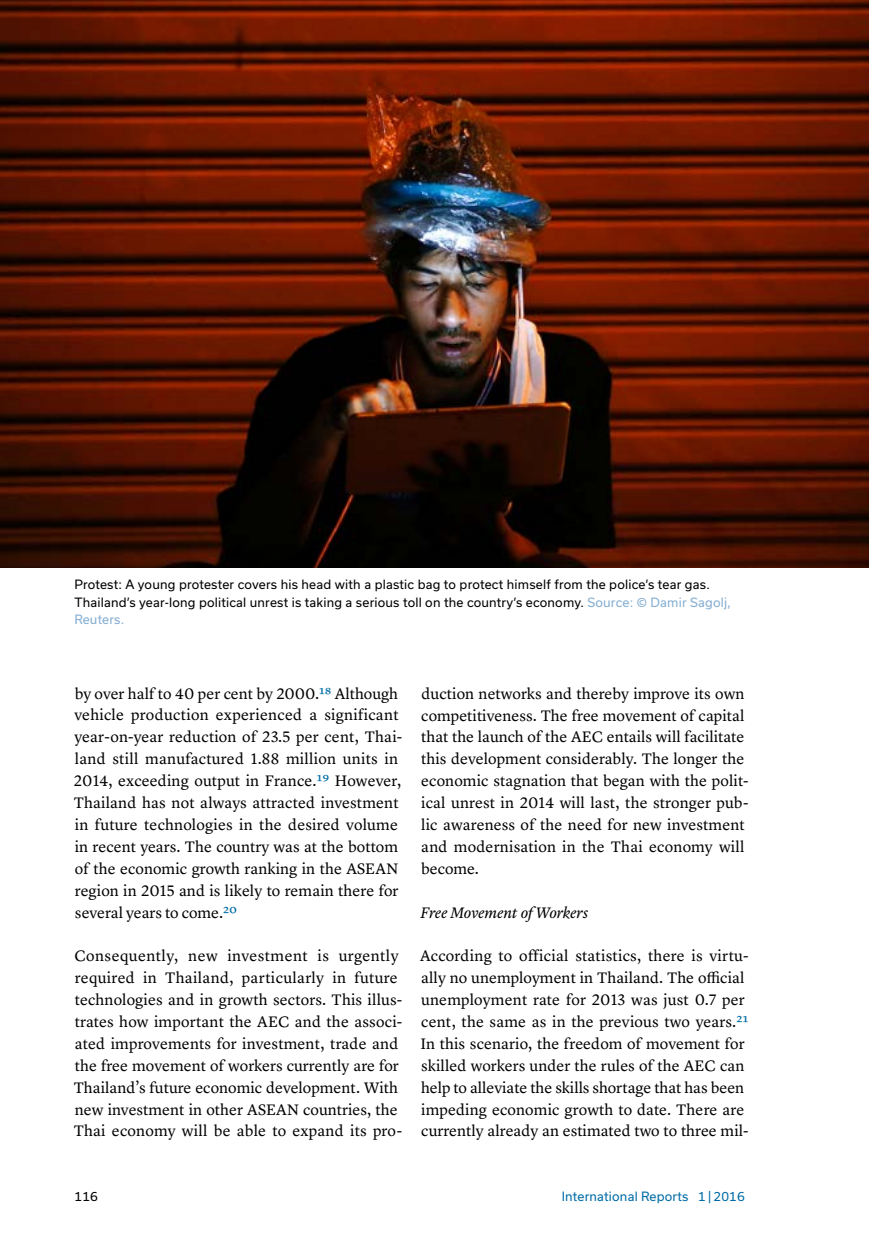
<style>
.page{position:relative;width:869px;height:1246px;background:#fff}
.page>*{position:absolute;margin:0;border:0;box-sizing:border-box;transform-origin:0 0}
.t1{font:15.75px/21.9px "Lyon Text";letter-spacing:.005em;color:#000}
.t2{font:italic 15.75px "Lyon Text";letter-spacing:-.015em;color:#000}
.t3{font:12.25px/17.5px "Usual";letter-spacing:.015em;color:#000}
.t4{font:12.25px "Usual";letter-spacing:.015em;color:#006ca6}
.s1{color:#85aed2}
.s2{color:#006ca6}
</style>
<div class="page">
<img style="left:0;top:0;width:868px;height:567px">
<p class="t3" style="left:74px;top:575px;width:657px">Protest: A young protester covers his head with a plastic bag to protect himself from the police’s tear gas.<br>Thailand’s year-long political unrest is taking a serious toll on the country’s economy. <span class="s1">Source: © Damir Sagolj,<br>Reuters.</span></p>
<p class="t1" style="left:74px;top:681px;width:330px">by over half to 40 per cent by 2000.<span class="s2">18</span> Although vehicle production experienced a significant year-on-year reduction of 23.5 per cent, Thai&shy;land still manufactured 1.88 million units in 2014, exceeding output in France.<span class="s2">19</span> However, Thailand has not always attracted investment in future technologies in the desired volume in recent years. The country was at the bottom of the economic growth ranking in the ASEAN region in 2015 and is likely to remain there for several years to come.<span class="s2">20</span></p>
<p class="t1" style="left:74px;top:943px;width:330px">Consequently, new investment is urgently required in Thailand, particularly in future technologies and in growth sectors. This illus&shy;trates how important the AEC and the associ&shy;ated improvements for investment, trade and the free movement of workers currently are for Thailand’s future economic development. With new investment in other ASEAN countries, the Thai economy will be able to expand its pro-</p>
<p class="t1" style="left:421px;top:681px;width:329px">duction networks and thereby improve its own competitiveness. The free movement of capital that the launch of the AEC entails will facilitate this development considerably. The longer the economic stagnation that began with the polit&shy;ical unrest in 2014 will last, the stronger pub&shy;lic awareness of the need for new investment and modernisation in the Thai economy will become.</p>
<p class="t2" style="left:420px;top:900px;width:169px">Free Movement of Workers</p>
<p class="t1" style="left:420px;top:943px;width:330px">According to official statistics, there is virtu&shy;ally no unemployment in Thailand. The official unemployment rate for 2013 was just 0.7 per cent, the same as in the previous two years.<span class="s2">21<br></span>In this scenario, the freedom of movement for skilled workers under the rules of the AEC can help to alleviate the skills shortage that has been impeding economic growth to date. There are currently already an estimated two to three mil-</p>
<p class="t3" style="left:74px;top:1186px;width:25px">116</p>
<p class="t4" style="left:561px;top:1188px;width:184px">International Reports 1|2016</p>
</div>
